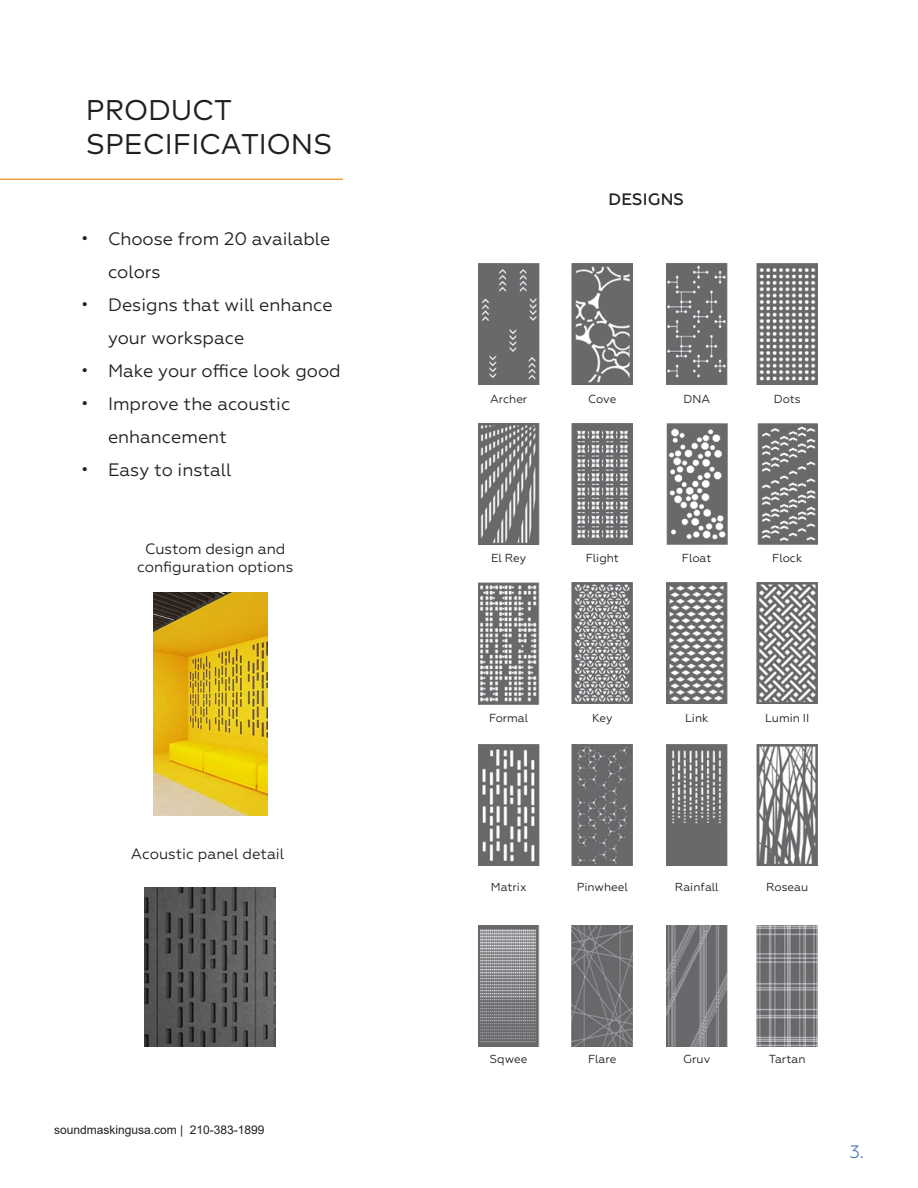
<style>
.page{position:relative;width:918px;height:1188px;background:#fff}
.page>*{position:absolute;margin:0;border:0;box-sizing:border-box;transform-origin:0 0}
.t1{font:28.5px "Mark";color:#231f20}
.t2{font:18px/33px "Geometria";color:#231f20}
.t3{font:18px "Geometria";color:#597eb5}
.t4{font:500 16.5px "Geometria";letter-spacing:.01em;color:#231f20}
.t5{font:15px "Geometria";color:#231f20}
.t6{font:12px "Arial";color:#231f20}
.t7{font:11.7px "Geometria";color:#231f20}
</style>
<div class="page">
<hr style="left:0;top:179px;width:343px;height:1px;background:#f09d3e">
<img style="left:153px;top:593px;width:114px;height:223px">
<img style="left:144px;top:888px;width:132px;height:159px">
<img style="left:478px;top:263px;width:61px;height:122px">
<img style="left:572px;top:263px;width:61px;height:122px">
<img style="left:666px;top:263px;width:61px;height:122px">
<img style="left:757px;top:263px;width:61px;height:122px">
<img style="left:478px;top:423px;width:61px;height:122px">
<img style="left:572px;top:925px;width:61px;height:122px">
<img style="left:572px;top:423px;width:61px;height:122px">
<img style="left:666px;top:423px;width:61px;height:122px">
<img style="left:757px;top:423px;width:61px;height:122px">
<img style="left:478px;top:583px;width:61px;height:121px">
<img style="left:666px;top:925px;width:61px;height:122px">
<img style="left:572px;top:582px;width:61px;height:122px">
<img style="left:666px;top:582px;width:61px;height:122px">
<img style="left:757px;top:582px;width:61px;height:122px">
<img style="left:478px;top:744px;width:61px;height:122px">
<img style="left:572px;top:744px;width:61px;height:122px">
<img style="left:666px;top:744px;width:61px;height:122px">
<img style="left:757px;top:744px;width:61px;height:122px">
<img style="left:478px;top:925px;width:61px;height:122px">
<img style="left:757px;top:925px;width:61px;height:122px">
<p class="t1" style="left:86px;top:92px;width:147px">PRODUCT</p>
<p class="t1" style="left:86px;top:126px;width:248px">SPECIFICATIONS</p>
<p class="t2" style="left:108px;top:222px;width:224px;text-indent:-27px">• Choose from 20 available colors</p>
<p class="t2" style="left:108px;top:288px;width:226px;text-indent:-27px">• Designs that will enhance your workspace</p>
<p class="t2" style="left:81px;top:354px;width:261px">• Make your office look good</p>
<p class="t2" style="left:108px;top:387px;width:184px;text-indent:-27px">• Improve the acoustic enhancement</p>
<p class="t2" style="left:81px;top:453px;width:152px">• Easy to install</p>
<p class="t5" style="left:145px;top:540px;width:142px">Custom design and</p>
<p class="t5" style="left:137px;top:558px;width:158px">configuration options</p>
<p class="t5" style="left:131px;top:845px;width:155px">Acoustic panel detail</p>
<p class="t6" style="left:54px;top:1122px;width:212px">soundmaskingusa.com | 210-383-1899</p>
<p class="t4" style="left:608px;top:190px;width:77px">DESIGNS</p>
<p class="t7" style="left:588px;top:393px;width:30px">Cove</p>
<p class="t7" style="left:490px;top:393px;width:39px">Archer</p>
<p class="t7" style="left:683px;top:393px;width:28px">DNA</p>
<p class="t7" style="left:774px;top:393px;width:28px">Dots</p>
<p class="t7" style="left:491px;top:552px;width:37px">El Rey</p>
<p class="t7" style="left:586px;top:552px;width:35px">Flight</p>
<p class="t7" style="left:682px;top:552px;width:31px">Float</p>
<p class="t7" style="left:772px;top:552px;width:32px">Flock</p>
<p class="t7" style="left:489px;top:711px;width:41px">Formal</p>
<p class="t7" style="left:765px;top:711px;width:46px">Lumin II</p>
<p class="t7" style="left:685px;top:711px;width:25px">Link</p>
<p class="t7" style="left:592px;top:711px;width:22px">Key</p>
<p class="t7" style="left:491px;top:880px;width:37px">Matrix</p>
<p class="t7" style="left:577px;top:880px;width:53px">Pinwheel</p>
<p class="t7" style="left:675px;top:880px;width:45px">Rainfall</p>
<p class="t7" style="left:766px;top:880px;width:44px">Roseau</p>
<p class="t7" style="left:490px;top:1052px;width:39px">Sqwee</p>
<p class="t7" style="left:588px;top:1052px;width:30px">Flare</p>
<p class="t7" style="left:683px;top:1052px;width:29px">Gruv</p>
<p class="t7" style="left:769px;top:1052px;width:38px">Tartan</p>
<p class="t3" style="left:850px;top:1141px;width:16px">3.</p>
</div>
